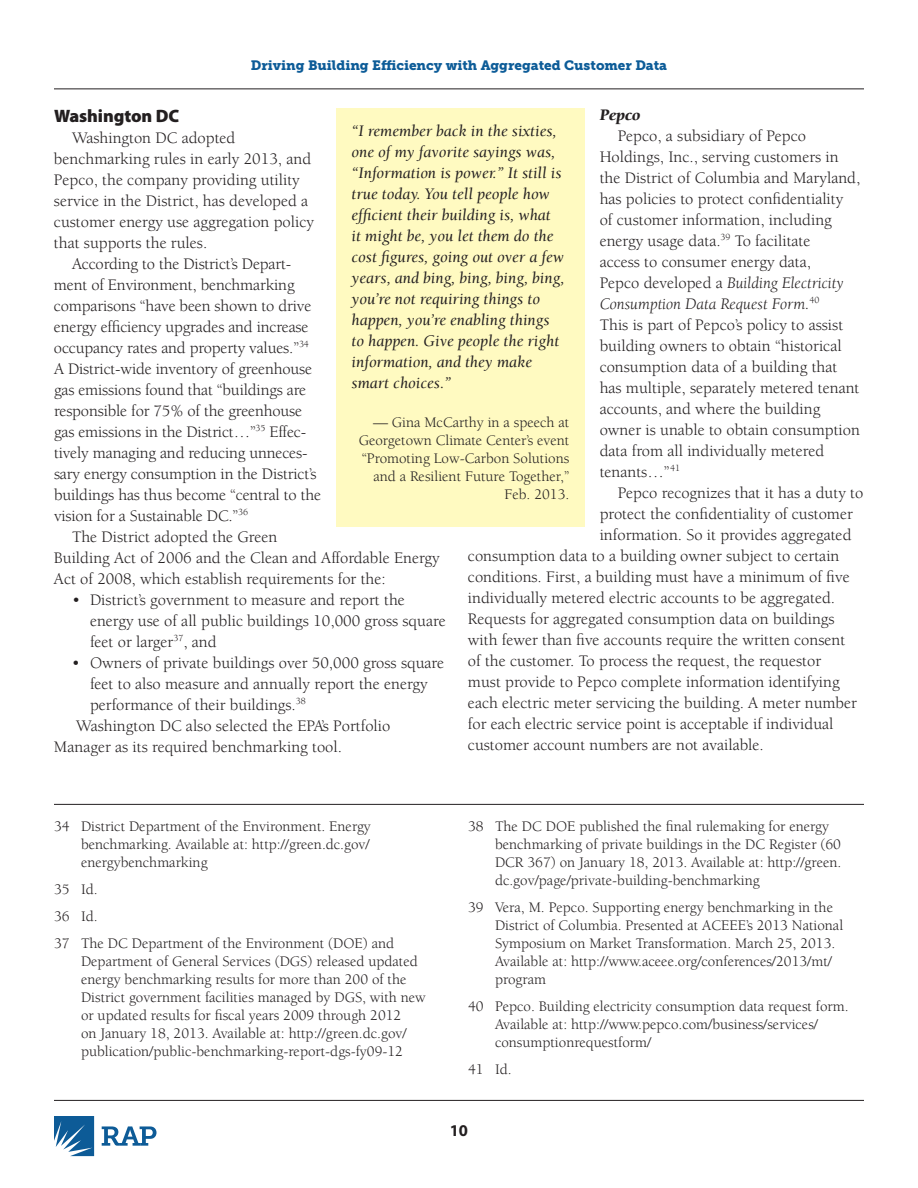
<style>
.page{position:relative;width:918px;height:1188px;background:#fff}
.page>*{position:absolute;margin:0;border:0;box-sizing:border-box;transform-origin:0 0}
.t1{font:900 18px "Myriad Pro";letter-spacing:-.005em;color:#231f20}
.t2{font:16.5px/21px "Berkeley Std";color:#231f20}
.t3{font:italic 16.5px/21px "Berkeley Std";color:#231f20}
.t4{font:italic 900 16.5px "Berkeley Std";color:#231f20}
.t5{font:700 16.5px "Myriad Pro";color:#231f20}
.t6{font:15px/18px "Berkeley Std";color:#231f20}
.t7{font:13.5px "Museo Slab 900";color:#0d5c98}
.s1{font-style:italic}
</style>
<div class="page">
<svg style="left:54px;top:1116px;width:40px;height:40px"></svg>
<svg style="left:102px;top:1126px;width:55px;height:20px"></svg>
<hr style="left:54px;top:1100px;width:810px;height:1px;background:#231f20">
<hr style="left:54px;top:88px;width:810px;height:1px;background:#231f20">
<hr style="left:54px;top:804px;width:810px;height:1px;background:#231f20">
<div style="left:336px;top:108px;width:249px;height:418px;background:#fffac1"></div>
<p class="t7" style="left:251px;top:57px;width:418px">Driving Building Efficiency with Aggregated Customer Data</p>
<p class="t1" style="left:54px;top:105px;width:127px">Washington DC</p>
<p class="t2" style="left:54px;top:127px;width:262px;text-indent:18px">Washington DC adopted benchmarking rules in early 2013, and Pepco, the company providing utility service in the District, has developed a customer energy use aggregation policy that supports the rules.</p>
<p class="t2" style="left:72px;top:253px;width:221px">According to the District’s Depart-</p>
<p class="t2" style="left:54px;top:274px;width:242px">ment of Environment, benchmarking</p>
<p class="t2" style="left:54px;top:295px;width:259px">comparisons “have been shown to drive</p>
<p class="t2" style="left:54px;top:316px;width:256px">energy efficiency upgrades and increase</p>
<p class="t2" style="left:54px;top:337px;width:256px">occupancy rates and property values. ”<sup>34</sup></p>
<p class="t2" style="left:54px;top:358px;width:260px">A District-wide inventory of greenhouse</p>
<p class="t2" style="left:54px;top:379px;width:254px">gas emissions found that “buildings are</p>
<p class="t2" style="left:54px;top:400px;width:250px">responsible for 75% of the greenhouse</p>
<p class="t2" style="left:54px;top:421px;width:254px">gas emissions in the District…”<sup>35</sup> Effec-</p>
<p class="t2" style="left:54px;top:442px;width:255px">tively managing and reducing unneces-</p>
<p class="t2" style="left:54px;top:463px;width:264px">sary energy consumption in the District’s</p>
<p class="t2" style="left:54px;top:484px;width:269px">buildings has thus become “central to the</p>
<p class="t2" style="left:54px;top:505px;width:196px">vision for a Sustainable DC. ”<sup>36</sup></p>
<p class="t2" style="left:72px;top:526px;width:207px">The District adopted the Green</p>
<p class="t2" style="left:54px;top:547px;width:387px">Building Act of 2006 and the Clean and Affordable Energy</p>
<p class="t2" style="left:54px;top:568px;width:333px">Act of 2008, which establish requirements for the:</p>
<p class="t2" style="left:90px;top:589px;width:357px;text-indent:-18px">• District’s government to measure and report the energy use of all public buildings 10,000 gross square feet or larger<sup>37</sup>, and</p>
<p class="t2" style="left:72px;top:652px;width:374px">• Owners of private buildings over 50,000 gross square</p>
<p class="t2" style="left:90px;top:673px;width:339px">feet to also measure and annually report the energy</p>
<p class="t2" style="left:90px;top:694px;width:217px">performance of their buildings. <sup>38</sup></p>
<p class="t2" style="left:76px;top:715px;width:316px">Washington DC also selected the EPA’s Portfolio</p>
<p class="t2" style="left:54px;top:736px;width:287px">Manager as its required benchmarking tool.</p>
<p class="t4" style="left:600px;top:106px;width:42px">Pepco</p>
<p class="t2" style="left:600px;top:125px;width:262px;text-indent:18px">Pepco, a subsidiary of Pepco Holdings, Inc. , serving customers in the District of Columbia and Maryland, has policies to protect confidentiality<br>of customer information, including energy usage data. <sup>39</sup> To facilitate<br>access to consumer energy data,<br>Pepco developed a <span class="s1">Building Electricity Consumption Data Request Form.</span><sup>40<br></sup>This is part of Pepco’s policy to assist building owners to obtain “historical consumption data of a building that has multiple, separately metered tenant accounts, and where the building owner is unable to obtain consumption data from all individually metered tenants…”<sup>41</sup></p>
<p class="t2" style="left:618px;top:482px;width:247px">Pepco recognizes that it has a duty to</p>
<p class="t2" style="left:600px;top:503px;width:255px">protect the confidentiality of customer</p>
<p class="t2" style="left:600px;top:524px;width:253px">information. So it provides aggregated</p>
<p class="t2" style="left:468px;top:545px;width:373px">consumption data to a building owner subject to certain</p>
<p class="t2" style="left:468px;top:566px;width:383px">conditions. First, a building must have a minimum of five</p>
<p class="t2" style="left:468px;top:587px;width:366px">individually metered electric accounts to be aggregated.</p>
<p class="t2" style="left:468px;top:608px;width:368px">Requests for aggregated consumption data on buildings</p>
<p class="t2" style="left:468px;top:629px;width:379px">with fewer than five accounts require the written consent</p>
<p class="t2" style="left:468px;top:650px;width:355px">of the customer. To process the request, the requestor</p>
<p class="t2" style="left:468px;top:671px;width:373px">must provide to Pepco complete information identifying</p>
<p class="t2" style="left:468px;top:692px;width:391px">each electric meter servicing the building. A meter number</p>
<p class="t2" style="left:468px;top:713px;width:367px">for each electric service point is acceptable if individual</p>
<p class="t2" style="left:468px;top:734px;width:294px">customer account numbers are not available.</p>
<p class="t3" style="left:352px;top:120px;width:214px">“I remember back in the sixties, one of my favorite sayings was, “Information is power.” It still is true today. You tell people how efficient their building is, what<br>it might be, you let them do the cost figures, going out over a few years, and bing, bing, bing, bing, you’re not requiring things to happen, you’re enabling things to happen. Give people the right information, and they make smart choices.”</p>
<p class="t6" style="left:359px;top:413px;width:212px;text-align:right">— Gina McCarthy in a speech at<br>Georgetown Climate Center’s event “Promoting Low-Carbon Solutions and a Resilient Future Together,”<br>Feb. 2013.</p>
<p class="t6" style="left:81px;top:818px;width:291px;text-align:justify;text-indent:-27px">34 District Department of the Environment. Energy benchmarking. Available at: http://green. dc. gov/ energybenchmarking</p>
<p class="t6" style="left:54px;top:876px;width:342px;line-height:27px">35 Id.<br>36 Id.<br>37 The DC Department of the Environment (DOE) and</p>
<p class="t6" style="left:81px;top:953px;width:346px">Department of General Services (DGS) released updated energy benchmarking results for more than 200 of the District government facilities managed by DGS, with new or updated results for fiscal years 2009 through 2012<br>on January 18, 2013. Available at: http://green. dc. gov/ publication/public-benchmarking-report-dgs-fy09-12</p>
<p class="t6" style="left:495px;top:818px;width:348px;text-indent:-27px">38 The DC DOE published the final rulemaking for energy benchmarking of private buildings in the DC Register (60<br>DCR 367) on January 18, 2013. Available at: http://green. dc. gov/page/private-building-benchmarking</p>
<p class="t6" style="left:495px;top:899px;width:350px;text-indent:-27px">39 Vera, M. Pepco. Supporting energy benchmarking in the District of Columbia. Presented at ACEEE’s 2013 National Symposium on Market Transformation. March 25, 2013.<br>Available at: http://www. aceee. org/conferences/2013/mt/ program</p>
<p class="t6" style="left:495px;top:998px;width:353px;text-indent:-27px">40 Pepco. Building electricity consumption data request form.<br>Available at: http://www. pepco. com/business/services/ consumptionrequestform/</p>
<p class="t6" style="left:468px;top:1061px;width:43px">41 Id.</p>
<p class="t5" style="left:450px;top:1121px;width:20px">10</p>
</div>
